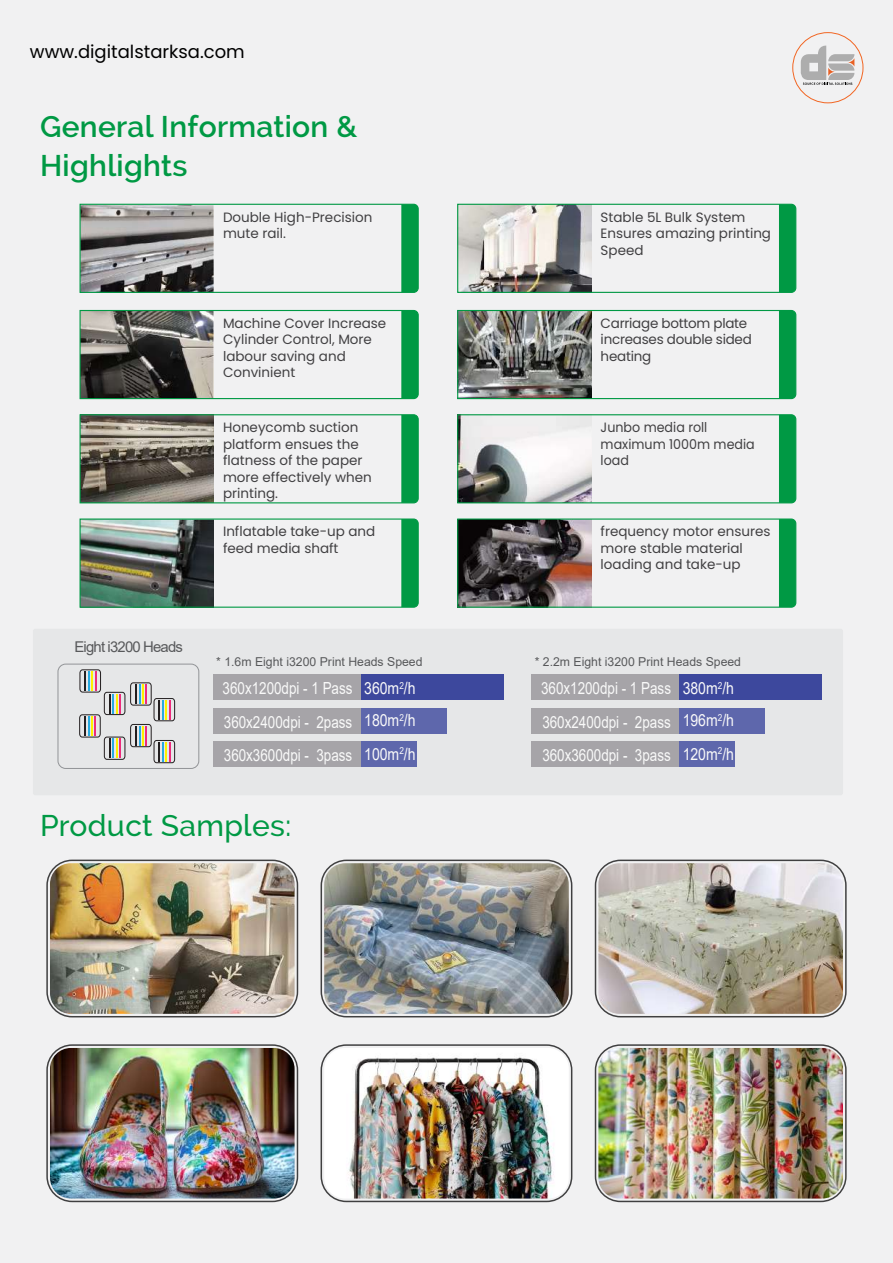
<style>
.page{position:relative;width:893px;height:1263px;background:#f1f1f2}
.page>*{position:absolute;margin:0;border:0;box-sizing:border-box;transform-origin:0 0}
.t1{font:600 30px/39px "Raleway";letter-spacing:.01em;color:#094}
.t2{font:500 30px "Raleway";letter-spacing:.01em;color:#094}
.t3{font:18px "Poppins";color:#000}
.t4{font:16.65px/33.3px "Arial";color:#f9f9f9;scale:.81 1}
.t5{font:16.65px/32.1px "Arial";color:#f9f9f9;scale:.84 1}
.t6{font:14.85px "Arial";letter-spacing:-.055em;color:#58595b}
.t7{font:13.5px/16.5px "Poppins";color:#414042}
.t8{font:13.5px/16.5px "Poppins";letter-spacing:-.02em;color:#414042}
.t9{font:13.5px/16.5px "Poppins";color:#414042;scale:.94 1}
.t10{font:12.3px "Arial";color:#58595b}
</style>
<div class="page">
<div style="left:33px;top:629px;width:810px;height:166px;background:#e6e7e8;border-radius:2px"></div>
<div style="left:361px;top:675px;width:143px;height:25px;background:#3d489d"></div>
<div style="left:213px;top:675px;width:147px;height:25px;background:#a6a4a8"></div>
<div style="left:361px;top:708px;width:85px;height:25px;background:#5e67ac"></div>
<div style="left:213px;top:708px;width:147px;height:25px;background:#a6a4a8"></div>
<div style="left:361px;top:741px;width:55px;height:25px;background:#5e67ac"></div>
<div style="left:213px;top:741px;width:147px;height:25px;background:#a6a4a8"></div>
<div style="left:679px;top:675px;width:143px;height:25px;background:#3d489d"></div>
<div style="left:531px;top:675px;width:148px;height:25px;background:#a6a4a8"></div>
<div style="left:679px;top:708px;width:86px;height:25px;background:#5e67ac"></div>
<div style="left:531px;top:708px;width:148px;height:25px;background:#a6a4a8"></div>
<div style="left:679px;top:741px;width:56px;height:25px;background:#5e67ac"></div>
<div style="left:531px;top:741px;width:148px;height:25px;background:#a6a4a8"></div>
<svg style="left:79px;top:669px;width:96px;height:94px"></svg>
<div style="left:58px;top:664px;width:141px;height:105px;border:1px solid #929497;border-radius:8px"></div>
<div style="left:792px;top:32px;width:71px;height:71px;border:1px solid #f16623;border-radius:50%"></div>
<svg style="left:800px;top:45px;width:54px;height:40px"></svg>
<div style="left:321px;top:859px;width:251px;height:158px;border:2px solid #404041;border-radius:25px"></div>
<div style="left:46px;top:859px;width:252px;height:158px;border:2px solid #404041;border-radius:25px"></div>
<div style="left:46px;top:1044px;width:252px;height:158px;border:2px solid #404041;border-radius:25px"></div>
<div style="left:595px;top:859px;width:252px;height:158px;border:2px solid #404041;border-radius:25px"></div>
<div style="left:595px;top:1044px;width:252px;height:158px;border:2px solid #404041;border-radius:25px"></div>
<div style="left:321px;top:1044px;width:251px;height:158px;border:2px solid #404041;border-radius:25px"></div>
<img style="left:50px;top:863px;width:245px;height:151px">
<img style="left:324px;top:863px;width:245px;height:151px">
<img style="left:598px;top:863px;width:245px;height:151px">
<img style="left:50px;top:1048px;width:245px;height:150px">
<img style="left:324px;top:1048px;width:245px;height:150px">
<img style="left:598px;top:1048px;width:245px;height:150px">
<svg style="left:79px;top:203px;width:340px;height:90px"></svg>
<svg style="left:457px;top:203px;width:340px;height:90px"></svg>
<svg style="left:79px;top:309px;width:340px;height:91px"></svg>
<svg style="left:457px;top:309px;width:340px;height:91px"></svg>
<svg style="left:79px;top:414px;width:340px;height:90px"></svg>
<svg style="left:457px;top:414px;width:340px;height:90px"></svg>
<img style="left:79px;top:518px;width:340px;height:90px">
<svg style="left:457px;top:518px;width:340px;height:90px"></svg>
<h2 class="t3" style="left:30px;top:42px;width:216px">www.digitalstarksa.com</h2>
<h1 class="t1" style="left:40px;top:107px;width:319px">General Information &amp;<br>Highlights</h1>
<p class="t7" style="left:223px;top:209px;width:151px">Double High-Precision mute rail.</p>
<p class="t7" style="left:601px;top:209px;width:172px">Stable 5L Bulk System<br>Ensures amazing printing<br>Speed</p>
<p class="t7" style="left:223px;top:315px;width:165px">Machine Cover Increase<br>Cylinder Control, More labour saving and<br>Convinient</p>
<p class="t8" style="left:601px;top:315px;width:153px">Carriage bottom plate increases double sided heating</p>
<p class="t6" style="left:75px;top:637px;width:110px">Eight i3200 Heads</p>
<p class="t7" style="left:223px;top:419px;width:150px">Honeycomb suction platform ensues the flatness of the paper more effectively when printing.</p>
<p class="t9" style="left:601px;top:419px;width:165px">Junbo media roll maximum 1000m media load</p>
<p class="t7" style="left:223px;top:523px;width:154px">Inflatable take-up and feed media shaft</p>
<p class="t7" style="left:601px;top:523px;width:171px">frequency motor ensures more stable material loading and take-up</p>
<p class="t10" style="left:216px;top:653px;width:208px">* 1.6m Eight i3200 Print Heads Speed</p>
<p class="t4" style="left:223px;top:672px;width:162px">360x1200dpi - 1 Pass<br>360x2400dpi - 2pass</p>
<p class="t5" style="left:364px;top:672px;width:63px">360m<sup>2</sup>/h<br>180m<sup>2</sup>/h</p>
<p class="t4" style="left:224px;top:738px;width:238px">360x3600dpi - 3pass 100m<sup>2</sup>/h</p>
<p class="t10" style="left:535px;top:653px;width:208px">* 2.2m Eight i3200 Print Heads Speed</p>
<p class="t4" style="left:541px;top:672px;width:162px">360x1200dpi - 1 Pass<br>360x2400dpi - 2pass</p>
<p class="t5" style="left:683px;top:672px;width:63px">380m<sup>2</sup>/h<br>196m<sup>2</sup>/h</p>
<p class="t4" style="left:542px;top:738px;width:238px">360x3600dpi - 3pass 120m<sup>2</sup>/h</p>
<h1 class="t2" style="left:40px;top:808px;width:253px">Product Samples:</h1>
</div>
